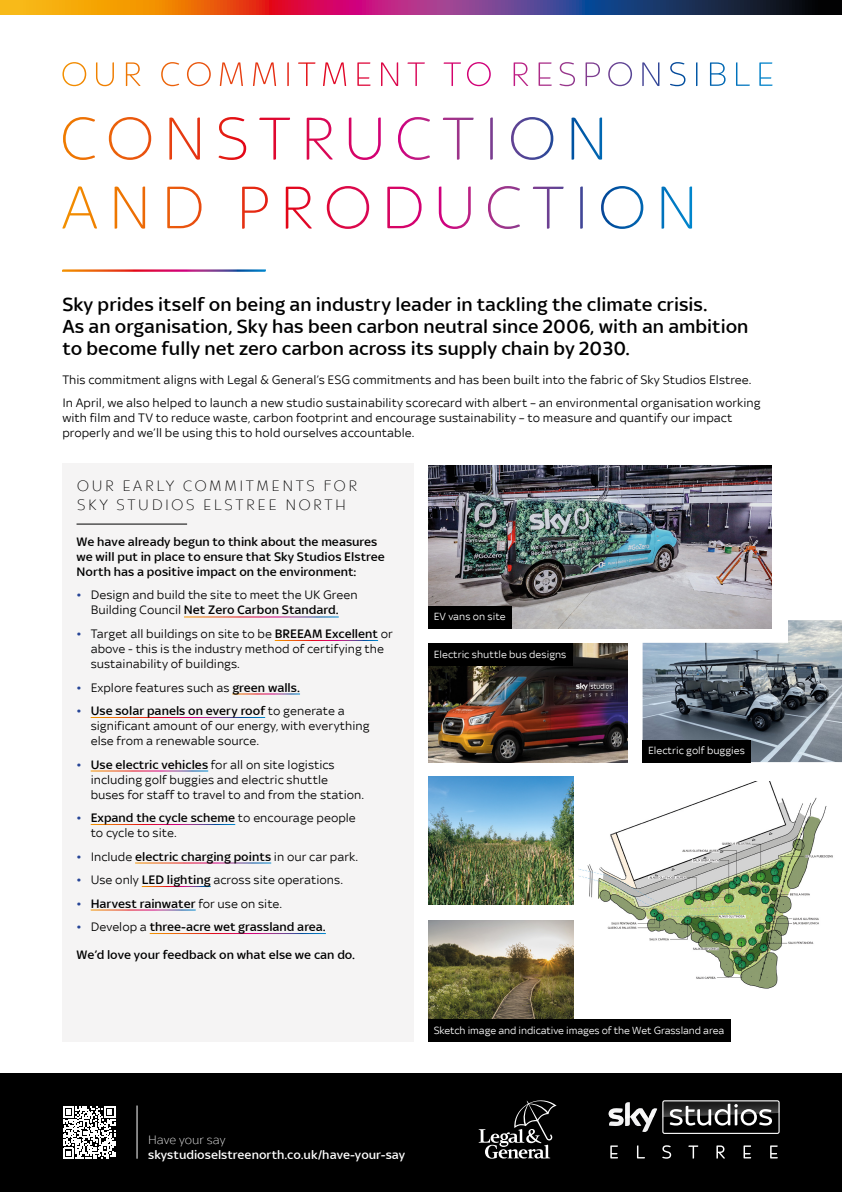
<style>
.page{position:relative;width:842px;height:1192px;background:#fff}
.page>*{position:absolute;margin:0;border:0;box-sizing:border-box;transform-origin:0 0}
.t1{font:500 20px/22px "Sky Text";color:#000}
.t2{font:300 16px/19px "Sky Elstree";letter-spacing:.08em;color:#000}
.t3{font:13px/15px "Sky Text";color:#000}
.t4{font:500 13px/15px "Sky Text";color:#000}
.t5{font:500 13px "Sky Text";color:#fff}
.t6{font:300 13px "Sky Text";color:#fff}
.t7{font:11px "Sky Text";color:#fff}
.s1{color:#264597}
.s2{font-weight:500}
.s3{font-weight:400;color:#264597}
.s4{font-weight:400}
</style>
<div class="page">
<div style="left:0;top:1073px;width:842px;height:119px;background:#000"></div>
<svg style="left:610px;top:1145px;width:8px;height:13px"></svg>
<svg style="left:637px;top:1145px;width:8px;height:13px"></svg>
<svg style="left:662px;top:1145px;width:9px;height:14px"></svg>
<svg style="left:688px;top:1145px;width:10px;height:14px"></svg>
<svg style="left:716px;top:1145px;width:9px;height:14px"></svg>
<svg style="left:743px;top:1145px;width:8px;height:13px"></svg>
<svg style="left:770px;top:1145px;width:8px;height:13px"></svg>
<svg style="left:609px;top:1100px;width:171px;height:34px"></svg>
<hr style="left:137px;top:1106px;width:1px;height:53px;background:#fff">
<svg style="left:479px;top:1100px;width:78px;height:59px"></svg>
<svg style="left:0;top:0;width:842px;height:14px;background:#8d4848"></svg>
<svg style="left:63px;top:1106px;width:52px;height:53px"></svg>
<img style="left:428px;top:466px;width:344px;height:163px">
<svg style="left:467px;top:62px;width:218px;height:24px"></svg>
<div style="left:62px;top:464px;width:352px;height:578px;background:#f5f4f4"></div>
<hr style="left:77px;top:524px;width:110px;height:1px;background:#000">
<hr style="left:184px;top:616px;width:155px;height:1px;background:#fff">
<hr style="left:275px;top:640px;width:103px;height:1px;background:#fff">
<hr style="left:232px;top:693px;width:68px;height:1px;background:#fff">
<hr style="left:91px;top:717px;width:174px;height:1px;background:#fff">
<hr style="left:91px;top:770px;width:117px;height:1px;background:#fff">
<hr style="left:91px;top:824px;width:144px;height:1px;background:#fff">
<hr style="left:135px;top:862px;width:136px;height:1px;background:#fff">
<hr style="left:142px;top:886px;width:69px;height:1px;background:#fff">
<hr style="left:91px;top:910px;width:105px;height:1px;background:#fff">
<hr style="left:150px;top:933px;width:176px;height:1px;background:#fff">
<img style="left:428px;top:644px;width:200px;height:118px">
<img style="left:643px;top:620px;width:199px;height:142px">
<div style="left:428px;top:643px;width:144px;height:23px;background:#000"></div>
<div style="left:642px;top:740px;width:108px;height:22px;background:#000"></div>
<div style="left:428px;top:606px;width:83px;height:22px;background:#000"></div>
<svg style="left:62px;top:186px;width:630px;height:43px"></svg>
<svg style="left:109px;top:117px;width:444px;height:43px"></svg>
<svg style="left:62px;top:269px;width:204px;height:3px"></svg>
<img style="left:578px;top:781px;width:255px;height:208px">
<img style="left:428px;top:920px;width:145px;height:122px">
<img style="left:428px;top:776px;width:145px;height:128px">
<div style="left:428px;top:1019px;width:302px;height:22px;background:#000"></div>
<h1 class="t1" style="left:62px;top:295px;width:688px">Sky prides itself on being an industry leader in tackling the climate crisis.<br>As an organisation, Sky has been carbon neutral since 2006, with an ambition to become fully net zero carbon across its supply chain by 2030.</h1>
<p class="t3" style="left:62px;top:369px;width:700px;line-height:23.5px">This commitment aligns with Legal &amp; General’s ESG commitments and has been built into the fabric of Sky Studios Elstree.<br>In April, we also helped to launch a new studio sustainability scorecard with albert – an environmental organisation working</p>
<p class="t3" style="left:62px;top:412px;width:671px">with film and TV to reduce waste, carbon footprint and encourage sustainability – to measure and quantify our impact properly and we’ll be using this to hold ourselves accountable.</p>
<p class="t2" style="left:77px;top:476px;width:283px">OUR EARLY COMMITMENTS FOR<br>SKY STUDIOS ELSTREE NORTH</p>
<p class="t4" style="left:77px;top:535px;width:310px">We have already begun to think about the measures we will put in place to ensure that Sky Studios Elstree<br>North has a positive impact on the environment:</p>
<p class="t3" style="left:77px;top:589px;width:283px;text-align:center"><span class="s1">•</span> Design and build the site to meet the UK Green<br>Building Council <span class="s2">Net Zero Carbon Standard.</span></p>
<p class="t3" style="left:91px;top:627px;width:304px;text-indent:-14px"><span class="s1">•</span> Target all buildings on site to be <span class="s2">BREEAM Excellent</span> or above - this is the industry method of certifying the sustainability of buildings.</p>
<p class="t3" style="left:77px;top:681px;width:225px"><span class="s1">•</span> Explore features such as <span class="s2">green walls.</span></p>
<p class="t3" style="left:91px;top:704px;width:280px;text-indent:-14px"><span class="s1">•</span> <span class="s2">Use solar panels on every roof</span> to generate a significant amount of our energy, with everything else from a renewable source.</p>
<p class="t3" style="left:91px;top:758px;width:275px;text-indent:-14px"><span class="s1">•</span> <span class="s2">Use electric vehicles</span> for all on site logistics including golf buggies and electric shuttle buses for staff to travel to and from the station.</p>
<p class="t3" style="left:91px;top:811px;width:267px;text-indent:-14px"><span class="s1">•</span> <span class="s2">Expand the cycle scheme</span> to encourage people to cycle to site.</p>
<p class="t4" style="left:77px;top:850px;width:283px"><span class="s3">•</span> <span class="s4">Include</span> electric charging points <span class="s4">in our car park.</span></p>
<p class="t3" style="left:77px;top:873px;width:268px"><span class="s1">•</span> Use only <span class="s2">LED lighting</span> across site operations.</p>
<p class="t4" style="left:77px;top:897px;width:207px"><span class="s3">•</span> Harvest rainwater <span class="s4">for use on site.</span></p>
<p class="t4" style="left:77px;top:914px;width:280px;line-height:27.8px"><span class="s3">•</span> <span class="s4">Develop a</span> three-acre wet grassland area.<br>We’d love your feedback on what else we can do.</p>
<p class="t7" style="left:434px;top:611px;width:73px">EV vans on site</p>
<p class="t7" style="left:434px;top:648px;width:134px">Electric shuttle bus designs</p>
<p class="t7" style="left:648px;top:744px;width:98px">Electric golf buggies</p>
<p class="t7" style="left:434px;top:1024px;width:292px">Sketch image and indicative images of the Wet Grassland area</p>
<p class="t6" style="left:148px;top:1132px;width:79px">Have your say</p>
<p class="t5" style="left:148px;top:1147px;width:259px">skystudioselstreenorth.co.uk/have-your-say</p>
</div>
